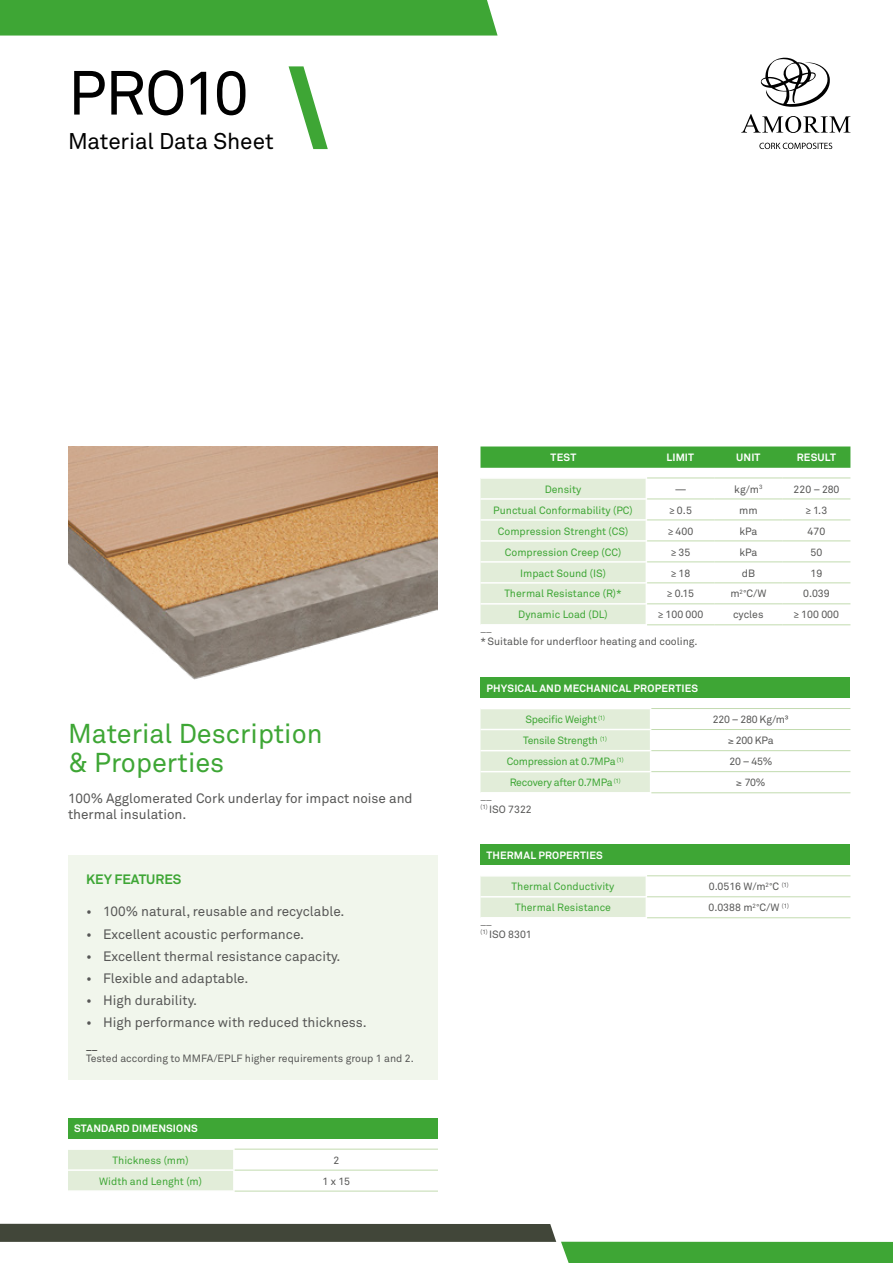
<style>
.page{position:relative;width:893px;height:1263px;background:#fff}
.page>*{position:absolute;margin:0;border:0;box-sizing:border-box;transform-origin:0 0}
.t1{font:61.5px "Akkurat Pro";letter-spacing:-.035em;color:#000}
.t2{font:27px/28.5px "Akkurat Pro";color:#3ea635}
.t3{font:22.5px "Akkurat Pro";letter-spacing:-.01em;color:#000}
.t4{font:13.5px/16.2px "Akkurat Pro";color:#575756}
.t5{font:700 13.5px "Akkurat Pro";color:#3ea635}
.t6{font:10.5px/12.6px "Akkurat Pro";color:#575756}
.t7{font:10.5px "Akkurat Pro";color:#3ea635}
.t8{font:700 10.5px "Akkurat Pro";letter-spacing:.015em;color:#fff}
.t9{font:10.5px "Akkurat Pro";letter-spacing:-.025em;color:#3ea635}
.t10{font:10.5px "Akkurat Pro";letter-spacing:-.025em;color:#575756}
.t11{font:10.5px "Akkurat Pro";color:#000}
.s1{font-family:"Calibri"}
.s2{font-family:"Calibri";font-weight:300}
</style>
<div class="page">
<img style="left:68px;top:446px;width:370px;height:234px">
<div style="left:480px;top:677px;width:370px;height:21px;background:#3ea635"></div>
<svg style="left:480px;top:709px;width:170px;height:83px;background:#e3eedb"></svg>
<hr style="left:651px;top:708px;width:199px;height:1px;background:#c2dbaf">
<hr style="left:651px;top:729px;width:199px;height:1px;background:#c2dbaf">
<hr style="left:651px;top:750px;width:199px;height:1px;background:#c2dbaf">
<hr style="left:651px;top:771px;width:199px;height:1px;background:#c2dbaf">
<hr style="left:651px;top:792px;width:199px;height:1px;background:#c2dbaf">
<svg style="left:289px;top:66px;width:39px;height:83px"></svg>
<div style="left:68px;top:855px;width:370px;height:225px;background:#f1f6ec"></div>
<div style="left:0;top:0;width:498px;height:36px;background:#3ea635"></div>
<svg style="left:759px;top:143px;width:73px;height:6px"></svg>
<svg style="left:761px;top:58px;width:69px;height:49px"></svg>
<svg style="left:741px;top:114px;width:109px;height:19px"></svg>
<div style="left:480px;top:844px;width:370px;height:21px;background:#3ea635"></div>
<svg style="left:480px;top:876px;width:166px;height:41px;background:#e3eddb"></svg>
<hr style="left:647px;top:875px;width:203px;height:1px;background:#c2dbaf">
<hr style="left:647px;top:896px;width:203px;height:1px;background:#c2dbaf">
<hr style="left:647px;top:917px;width:203px;height:1px;background:#c2dbaf">
<div style="left:68px;top:1118px;width:370px;height:21px;background:#3ea635"></div>
<svg style="left:68px;top:1149px;width:167px;height:41px;background:#e3eedb"></svg>
<hr style="left:235px;top:1149px;width:203px;height:1px;background:#c2dbaf">
<hr style="left:235px;top:1170px;width:203px;height:1px;background:#c2dbaf">
<hr style="left:235px;top:1191px;width:203px;height:1px;background:#c2dbaf">
<svg style="left:0;top:1224px;width:893px;height:39px"></svg>
<svg style="left:480px;top:446px;width:370px;height:22px;background:#44a93c"></svg>
<svg style="left:480px;top:478px;width:166px;height:146px;background:#e4eedb"></svg>
<hr style="left:647px;top:478px;width:67px;height:1px;background:#c2dbaf">
<hr style="left:714px;top:478px;width:68px;height:1px;background:#c2dbaf">
<hr style="left:782px;top:478px;width:68px;height:1px;background:#c2dbaf">
<hr style="left:647px;top:499px;width:67px;height:1px;background:#c2dbaf">
<hr style="left:714px;top:499px;width:68px;height:1px;background:#c2dbaf">
<hr style="left:782px;top:499px;width:68px;height:1px;background:#c2dbaf">
<hr style="left:647px;top:520px;width:67px;height:1px;background:#c2dbaf">
<hr style="left:714px;top:520px;width:68px;height:1px;background:#c2dbaf">
<hr style="left:782px;top:520px;width:68px;height:1px;background:#c2dbaf">
<hr style="left:647px;top:541px;width:67px;height:1px;background:#c2dbaf">
<hr style="left:714px;top:541px;width:68px;height:1px;background:#c2dbaf">
<hr style="left:782px;top:541px;width:68px;height:1px;background:#c2dbaf">
<hr style="left:647px;top:562px;width:67px;height:1px;background:#c2dbaf">
<hr style="left:714px;top:562px;width:68px;height:1px;background:#c2dbaf">
<hr style="left:782px;top:562px;width:68px;height:1px;background:#c2dbaf">
<hr style="left:647px;top:583px;width:67px;height:1px;background:#c2dbaf">
<hr style="left:714px;top:583px;width:68px;height:1px;background:#c2dbaf">
<hr style="left:782px;top:583px;width:68px;height:1px;background:#c2dbaf">
<hr style="left:647px;top:604px;width:67px;height:1px;background:#c2dbaf">
<hr style="left:714px;top:604px;width:68px;height:1px;background:#c2dbaf">
<hr style="left:782px;top:604px;width:68px;height:1px;background:#c2dbaf">
<hr style="left:647px;top:624px;width:67px;height:1px;background:#c2dbaf">
<hr style="left:714px;top:624px;width:68px;height:1px;background:#c2dbaf">
<hr style="left:782px;top:624px;width:68px;height:1px;background:#c2dbaf">
<h1 class="t1" style="left:68px;top:57px;width:182px">PRO10</h1>
<h3 class="t3" style="left:68px;top:128px;width:207px">Material Data Sheet</h3>
<h2 class="t2" style="left:68px;top:720px;width:256px">Material Description &amp; Properties</h2>
<p class="t4" style="left:68px;top:791px;width:346px">100% Agglomerated Cork underlay for impact noise and thermal insulation.</p>
<p class="t5" style="left:86px;top:871px;width:97px">KEY FEATURES</p>
<p class="t4" style="left:86px;top:904px;width:260px">• 100% natural, reusable and recyclable.</p>
<p class="t4" style="left:86px;top:926px;width:220px">• Excellent acoustic performance.</p>
<p class="t4" style="left:86px;top:948px;width:256px">• Excellent thermal resistance capacity.</p>
<p class="t4" style="left:86px;top:970px;width:164px">• Flexible and adaptable.</p>
<p class="t4" style="left:86px;top:993px;width:112px">• High durability.</p>
<p class="t4" style="left:86px;top:1015px;width:282px">• High performance with reduced thickness.</p>
<p class="t11" style="left:86px;top:1040px;width:13px">__</p>
<p class="t6" style="left:86px;top:1052px;width:329px">Tested according to MMFA/EPLF higher requirements group 1 and 2.</p>
<p class="t8" style="left:74px;top:1122px;width:125px">STANDARD DIMENSIONS</p>
<p class="t7" style="left:113px;top:1154px;width:77px">Thickness (mm)</p>
<p class="t6" style="left:333px;top:1154px;width:7px">2</p>
<p class="t7" style="left:99px;top:1175px;width:104px">Width and Lenght (m)</p>
<p class="t6" style="left:322px;top:1175px;width:29px">1 x 15</p>
<p class="t8" style="left:551px;top:451px;width:27px">TEST</p>
<p class="t8" style="left:667px;top:451px;width:29px">LIMIT</p>
<p class="t8" style="left:736px;top:451px;width:26px">UNIT</p>
<p class="t8" style="left:797px;top:451px;width:41px">RESULT</p>
<p class="t7" style="left:545px;top:483px;width:38px">Density</p>
<p class="t6" style="left:675px;top:483px;width:13px">—</p>
<p class="t6" style="left:734px;top:483px;width:30px">kg/m<sup>3</sup></p>
<p class="t6" style="left:794px;top:483px;width:47px">220 – 280</p>
<p class="t7" style="left:493px;top:504px;width:141px">Punctual Conformability (PC)</p>
<p class="t6" style="left:670px;top:504px;width:24px"><span class="s1">≥</span> 0.5</p>
<p class="t6" style="left:739px;top:504px;width:20px">mm</p>
<p class="t6" style="left:806px;top:504px;width:23px"><span class="s1">≥</span> 1.3</p>
<p class="t7" style="left:498px;top:525px;width:132px">Compression Strenght (CS)</p>
<p class="t6" style="left:668px;top:525px;width:27px"><span class="s1">≥</span> 400</p>
<p class="t6" style="left:739px;top:525px;width:20px">kPa</p>
<p class="t6" style="left:808px;top:525px;width:19px">470</p>
<p class="t7" style="left:505px;top:546px;width:118px">Compression Creep (CC)</p>
<p class="t6" style="left:671px;top:546px;width:21px"><span class="s1">≥</span> 35</p>
<p class="t6" style="left:739px;top:546px;width:20px">kPa</p>
<p class="t6" style="left:810px;top:546px;width:13px">50</p>
<p class="t7" style="left:520px;top:567px;width:87px">Impact Sound (IS)</p>
<p class="t6" style="left:671px;top:567px;width:21px"><span class="s1">≥</span> 18</p>
<p class="t6" style="left:742px;top:567px;width:15px">dB</p>
<p class="t6" style="left:810px;top:567px;width:13px">19</p>
<p class="t7" style="left:504px;top:588px;width:119px">Thermal Resistance (R)*</p>
<p class="t6" style="left:667px;top:588px;width:28px"><span class="s1">≥</span> 0.15</p>
<p class="t6" style="left:730px;top:588px;width:38px">m<sup>2</sup><span class="s2">°</span>C/W</p>
<p class="t6" style="left:803px;top:588px;width:28px">0.039</p>
<p class="t7" style="left:518px;top:609px;width:91px">Dynamic Load (DL)</p>
<p class="t6" style="left:658px;top:609px;width:47px"><span class="s1">≥</span> 100 000</p>
<p class="t6" style="left:733px;top:609px;width:32px">cycles</p>
<p class="t6" style="left:794px;top:609px;width:47px"><span class="s1">≥</span> 100 000</p>
<p class="t6" style="left:480px;top:622px;width:218px">__<br>*Suitable for underfloor heating and cooling.</p>
<p class="t8" style="left:486px;top:681px;width:213px">PHYSICAL AND MECHANICAL PROPERTIES</p>
<p class="t9" style="left:525px;top:713px;width:81px">Specific Weight <sup>(1)</sup></p>
<p class="t10" style="left:713px;top:713px;width:78px">220 – 280 Kg/m³</p>
<p class="t9" style="left:523px;top:734px;width:85px">Tensile Strength <sup>(1)</sup></p>
<p class="t6" style="left:728px;top:735px;width:47px">≥ 200 KPa</p>
<p class="t9" style="left:507px;top:755px;width:118px">Compression at 0.7MPa <sup>(1)</sup></p>
<p class="t6" style="left:729px;top:756px;width:45px">20 – 45%</p>
<p class="t9" style="left:510px;top:776px;width:112px">Recovery after 0.7MPa <sup>(1)</sup></p>
<p class="t6" style="left:736px;top:777px;width:31px">≥ 70%</p>
<p class="t6" style="left:480px;top:790px;width:53px">__<br><sup>(1)</sup> ISO 7322</p>
<p class="t8" style="left:486px;top:849px;width:118px">THERMAL PROPERTIES</p>
<p class="t7" style="left:512px;top:881px;width:104px">Thermal Conductivity</p>
<p class="t6" style="left:709px;top:881px;width:82px">0.0516 W/m<sup>2</sup><span class="s2">°</span>C <sup>(1)</sup></p>
<p class="t7" style="left:515px;top:902px;width:98px">Thermal Resistance</p>
<p class="t6" style="left:709px;top:902px;width:82px">0.0388 m<sup>2</sup><span class="s2">°</span>C/W <sup>(1)</sup></p>
<p class="t6" style="left:480px;top:915px;width:53px">__<br><sup>(1)</sup> ISO 8301</p>
</div>
